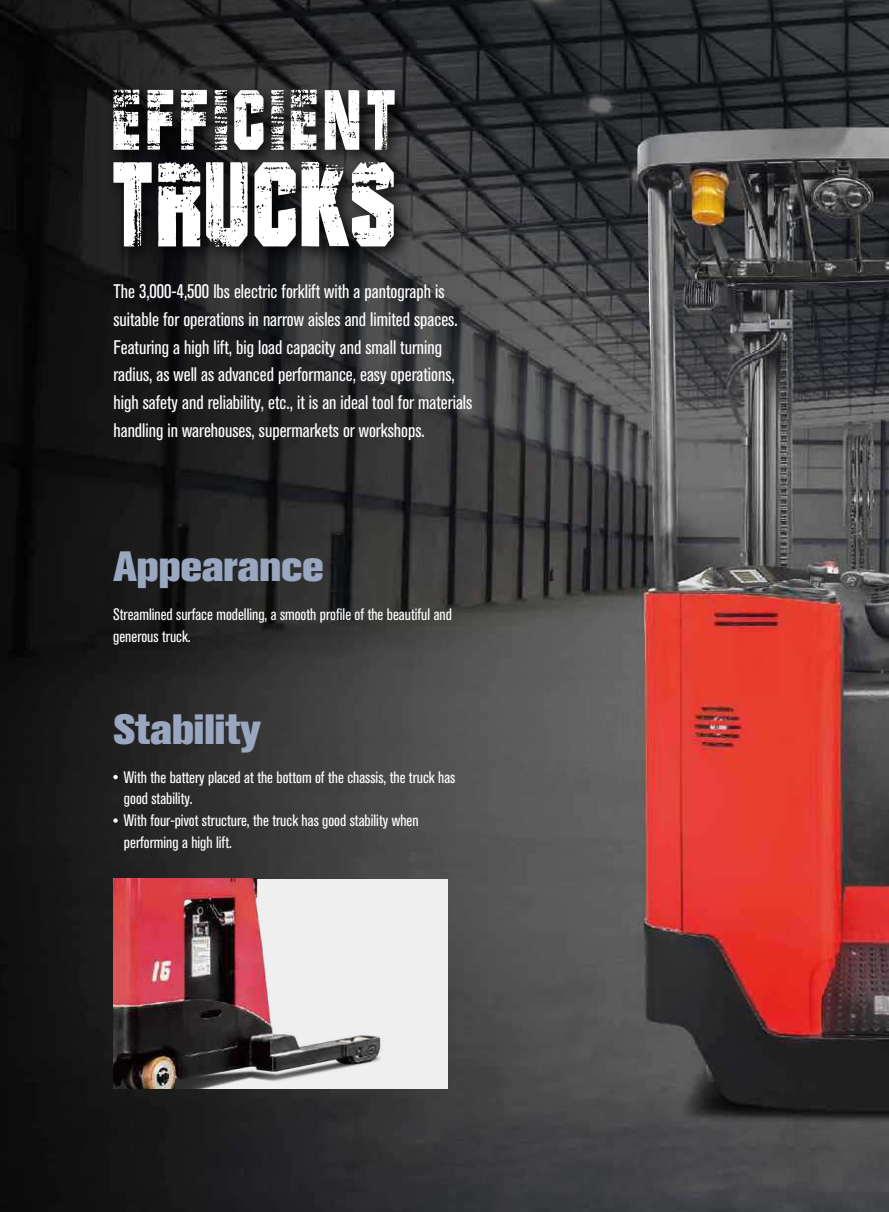
<style>
.page{position:relative;width:889px;height:1212px;background:#fff}
.page>*{position:absolute;margin:0;border:0;box-sizing:border-box;transform-origin:0 0}
.t1{font:163.95px "BADGRUNGE";letter-spacing:.02em;color:#fff;scale:.8 1}
.t2{font:116.1px "BADGRUNGE";letter-spacing:.06em;color:#fff;scale:.8 1}
.t3{font:42px "Akzidenz Grotesk BQ X Bold Alt";color:#99a7c0}
.t4{font:condensed 19.5px/27.6px "Akzidenz Grotesk BQ";color:#fff}
.t5{font:condensed 16.5px/21.6px "Akzidenz Grotesk BQ";color:#fff}
</style>
<div class="page">
<img style="left:0;top:0;width:889px;height:1212px">
<img style="left:102px;top:46px;width:324px;height:141px">
<img style="left:101px;top:104px;width:324px;height:188px">
<img style="left:113px;top:879px;width:334px;height:210px">
<svg style="left:113px;top:775px;width:5px;height:4px"></svg>
<svg style="left:113px;top:818px;width:5px;height:5px"></svg>
<h2 class="t2" style="left:113px;top:42px;width:356px">EFFICIENT</h2>
<h1 class="t1" style="left:113px;top:94px;width:356px">TRUCKS</h1>
<p class="t4" style="left:113px;top:278px;width:360px">The 3,000-4,500 lbs electric forklift with a pantograph is suitable for operations in narrow aisles and limited spaces.<br>Featuring a high lift, big load capacity and small turning radius, as well as advanced performance, easy operations, high safety and reliability, etc., it is an ideal tool for materials handling in warehouses, supermarkets or workshops.</p>
<h3 class="t3" style="left:113px;top:542px;width:211px">Appearance</h3>
<p class="t5" style="left:113px;top:604px;width:340px">Streamlined surface modelling, a smooth profile of the beautiful and generous truck.</p>
<h3 class="t3" style="left:113px;top:705px;width:149px">Stability</h3>
<p class="t5" style="left:124px;top:766px;width:333px">With the battery placed at the bottom of the chassis, the truck has good stability.<br>With four-pivot structure, the truck has good stability when performing a high lift.</p>
</div>
